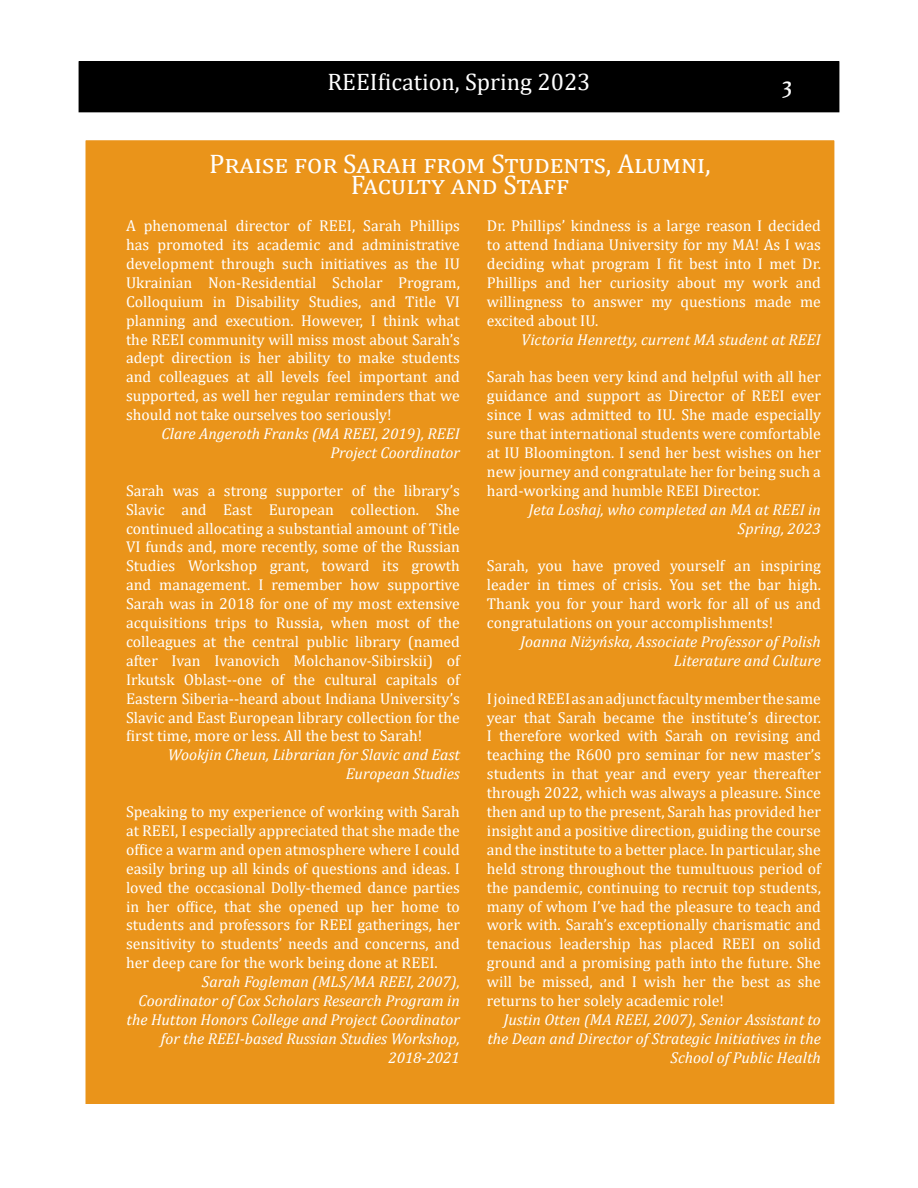
<style>
.page{position:relative;width:918px;height:1188px;background:#fff}
.page>*{position:absolute;margin:0;border:0;box-sizing:border-box;transform-origin:0 0}
.t1{font:28.5px "High Tower Text";color:#fff}
.t2{font:27px/21px "Cambria";letter-spacing:.055em;color:#fff;text-align:center}
.t3{font:24px "Cambria";color:#fff}
.t4{font:15.75px/18.9px "Cambria";color:#fff;text-align:justify}
.t5{font:15.75px/18.9px "Cambria 2";color:#fff;text-align:justify}
.t6{font:italic 15.75px/18.9px "Cambria";color:#fff;text-align:right}
.t7{font:15.75px "Cambria Italic 2";color:#fff}
</style>
<div class="page">
<div style="left:79px;top:62px;width:760px;height:50px;background:#000"></div>
<div style="left:83px;top:138px;width:754px;height:968px;background:#ea941a"></div>
<div style="left:81px;top:136px;width:758px;height:972px;border:4px solid #fff"></div>
<h3 class="t3" style="left:327px;top:68px;width:265px">REEIfication, Spring 2023</h3>
<h1 class="t1" style="left:782px;top:68px;width:12px">3</h1>
<h2 class="t2" style="left:209px;top:153px;width:503px">Praise for Sarah from Students, Alumni,<br>Faculty and Staff</h2>
<p class="t4" style="left:126px;top:216px;width:335px">A phenomenal director of REEI, Sarah Phillips</p>
<p class="t5" style="left:126px;top:235px;width:335px">has promoted its academic and administrative development through such initiatives as the IU</p>
<p class="t4" style="left:126px;top:273px;width:335px">Ukrainian Non-Residential Scholar Program, Colloquium in Disability Studies, and Title VI planning and execution. However, I think what</p>
<p class="t5" style="left:126px;top:330px;width:335px">the REEI community will miss most about Sarah’s adept direction is her ability to make students and colleagues at all levels feel important and</p>
<p class="t4" style="left:126px;top:386px;width:335px">supported, as well her regular reminders that we should not take ourselves too seriously!</p>
<p class="t6" style="left:161px;top:424px;width:300px">Clare Angeroth Franks (MA REEI, 2019), REEI<br>Project Coordinator</p>
<p class="t5" style="left:126px;top:481px;width:335px">Sarah was a strong supporter of the library’s</p>
<p class="t4" style="left:126px;top:500px;width:335px">Slavic and East European collection. She</p>
<p class="t5" style="left:126px;top:519px;width:335px">continued allocating a substantial amount of Title</p>
<p class="t4" style="left:126px;top:538px;width:335px">VI funds and, more recently, some of the Russian Studies Workshop grant, toward its growth and management. I remember how supportive Sarah was in 2018 for one of my most extensive acquisitions trips to Russia, when most of the colleagues at the central public library (named</p>
<p class="t5" style="left:126px;top:651px;width:335px">after Ivan Ivanovich Molchanov-Sibirskii) of Irkutsk Oblast--one of the cultural capitals of Eastern Siberia--heard about Indiana University’s Slavic and East European library collection for the</p>
<p class="t4" style="left:126px;top:727px;width:298px">first time, more or less. All the best to Sarah!</p>
<p class="t6" style="left:168px;top:745px;width:294px">Wookjin Cheun, Librarian for Slavic and East<br>European Studies</p>
<p class="t4" style="left:126px;top:802px;width:335px">Speaking to my experience of working with Sarah at REEI, I especially appreciated that she made the office a warm and open atmosphere where I could easily bring up all kinds of questions and ideas. I</p>
<p class="t5" style="left:126px;top:878px;width:335px">loved the occasional Dolly-themed dance parties</p>
<p class="t4" style="left:126px;top:897px;width:335px">in her office, that she opened up her home to students and professors for REEI gatherings, her sensitivity to students’ needs and concerns, and her deep care for the work being done at REEI.</p>
<p class="t6" style="left:127px;top:972px;width:335px">Sarah Fogleman (MLS/MA REEI, 2007), Coordinator of Cox Scholars Research Program in the Hutton Honors College and Project Coordinator for the REEI-based Russian Studies Workshop, 2018-2021</p>
<p class="t4" style="left:487px;top:216px;width:335px">Dr. Phillips’ kindness is a large reason I decided to attend Indiana University for my MA! As I was deciding what program I fit best into I met Dr.</p>
<p class="t5" style="left:487px;top:273px;width:335px">Phillips and her curiosity about my work and</p>
<p class="t4" style="left:487px;top:292px;width:335px">willingness to answer my questions made me excited about IU.</p>
<p class="t6" style="left:521px;top:329px;width:301px">Victoria Henretty, current MA student at REEI</p>
<p class="t5" style="left:487px;top:367px;width:335px">Sarah has been very kind and helpful with all her guidance and support as Director of REEI ever</p>
<p class="t4" style="left:487px;top:405px;width:335px">since I was admitted to IU. She made especially</p>
<p class="t5" style="left:487px;top:424px;width:335px">sure that international students were comfortable</p>
<p class="t4" style="left:487px;top:443px;width:335px">at IU Bloomington. I send her best wishes on her new journey and congratulate her for being such a hard-working and humble REEI Director.</p>
<p class="t6" style="left:529px;top:499px;width:293px">Jeta Loshaj, who completed an MA at REEI in<br>Spring, 2023</p>
<p class="t4" style="left:487px;top:556px;width:335px">Sarah, you have proved yourself an inspiring leader in times of crisis. You set the bar high.</p>
<p class="t5" style="left:487px;top:594px;width:335px">Thank you for your hard work for all of us and</p>
<p class="t4" style="left:487px;top:613px;width:288px">congratulations on your accomplishments!</p>
<p class="t7" style="left:521px;top:630px;width:302px">Joanna Niżyńska, Associate Professor of Polish</p>
<p class="t6" style="left:674px;top:650px;width:149px">Literature and Culture</p>
<p class="t4" style="left:487px;top:689px;width:335px">I joined REEI as an adjunct faculty member the same year that Sarah became the institute’s director.</p>
<p class="t5" style="left:487px;top:727px;width:335px">I therefore worked with Sarah on revising and teaching the R600 pro seminar for new master’s students in that year and every year thereafter</p>
<p class="t4" style="left:487px;top:783px;width:335px">through 2022, which was always a pleasure. Since then and up to the present, Sarah has provided her insight and a positive direction, guiding the course and the institute to a better place. In particular, she</p>
<p class="t5" style="left:487px;top:859px;width:335px">held strong throughout the tumultuous period of</p>
<p class="t4" style="left:487px;top:878px;width:335px">the pandemic, continuing to recruit top students,</p>
<p class="t5" style="left:487px;top:897px;width:335px">many of whom I’ve had the pleasure to teach and</p>
<p class="t4" style="left:487px;top:916px;width:335px">work with. Sarah’s exceptionally charismatic and</p>
<p class="t5" style="left:487px;top:934px;width:335px">tenacious leadership has placed REEI on solid</p>
<p class="t4" style="left:487px;top:953px;width:335px">ground and a promising path into the future. She will be missed, and I wish her the best as she returns to her solely academic role!</p>
<p class="t6" style="left:487px;top:1009px;width:335px">Justin Otten (MA REEI, 2007), Senior Assistant to the Dean and Director of Strategic Initiatives in the<br>School of Public Health</p>
</div>
